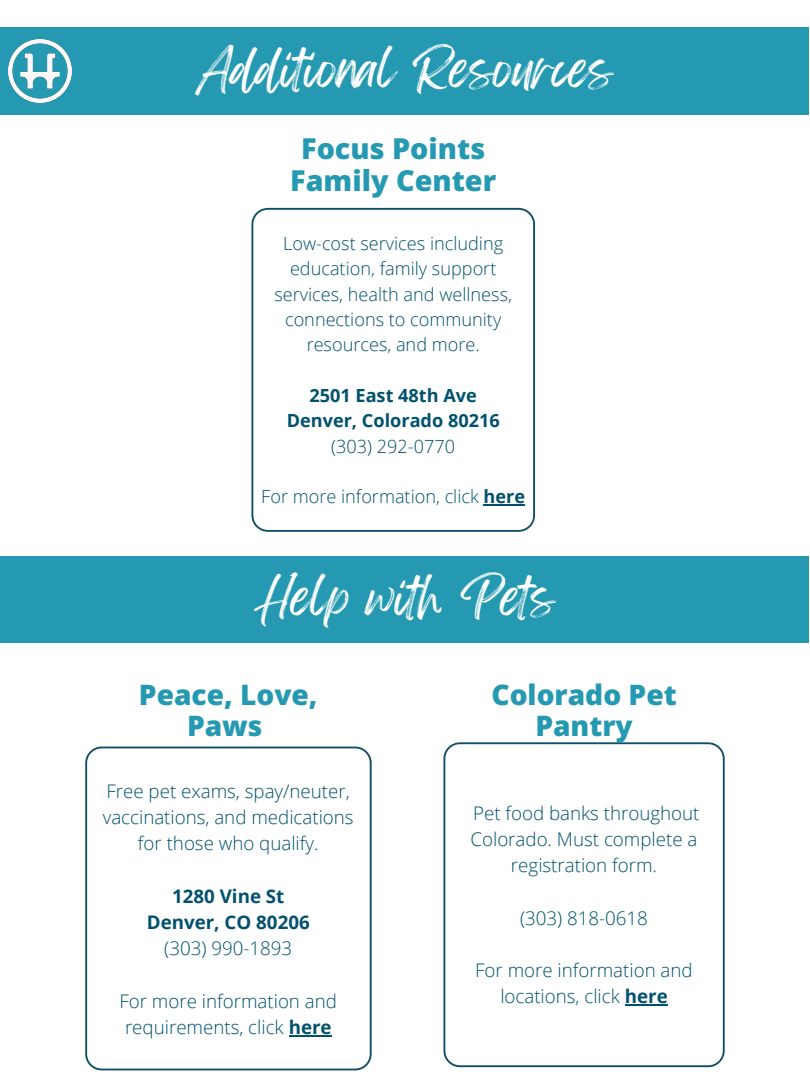
<style>
.page{position:relative;width:810px;height:1080px;background:#fff}
.page>*{position:absolute;margin:0;border:0;box-sizing:border-box;transform-origin:0 0}
.t1{font:43.75px "Feeling Passionate";color:#fefffe}
.t2{font:800 28.75px/31.9px "Open Sans";color:#2599b1;text-align:center}
.t3{font:800 28.12px/30.9px "Open Sans";color:#2599b1;text-align:center}
.t4{font:300 18.75px/26.2px "Open Sans";color:#01516d;text-align:center}
.t5{font:700 18.75px/26.2px "Open Sans";color:#01516d;text-align:center}
.t6{font:300 18.12px/25.3px "Open Sans";color:#01516d;text-align:center}
.t7{font:700 18.12px/25.3px "Open Sans";color:#01516d;text-align:center}
.s1{font-weight:700}
</style>
<div class="page">
<div style="left:0;top:28px;width:809px;height:87px;background:#2599b1"></div>
<img style="left:8px;top:40px;width:63px;height:63px">
<svg style="left:251px;top:208px;width:284px;height:324px"></svg>
<hr style="left:484px;top:504px;width:41px;height:2px;background:#01516d">
<div style="left:0;top:556px;width:809px;height:86px;background:#2599b1"></div>
<svg style="left:85px;top:747px;width:287px;height:323px"></svg>
<hr style="left:289px;top:1035px;width:43px;height:2px;background:#01516d">
<svg style="left:443px;top:742px;width:282px;height:325px"></svg>
<hr style="left:625px;top:1004px;width:43px;height:2px;background:#01516d">
<h1 class="t1" style="left:197px;top:34px;width:418px">Additional Resources</h1>
<h2 class="t2" style="left:290px;top:132px;width:207px">Focus Points<br>Family Center</h2>
<p class="t6" style="left:274px;top:230px;width:239px">Low-cost services including education, family support services, health and wellness, connections to community resources, and more.</p>
<p class="t7" style="left:287px;top:382px;width:215px">2501 East 48th Ave<br>Denver, Colorado 80216</p>
<p class="t6" style="left:331px;top:433px;width:125px">(303) 292-0770</p>
<p class="t6" style="left:261px;top:484px;width:265px">For more information, click <span class="s1">here</span></p>
<h1 class="t1" style="left:255px;top:562px;width:302px">Help with Pets</h1>
<h3 class="t3" style="left:139px;top:679px;width:180px">Peace, Love,<br>Paws</h3>
<p class="t4" style="left:103px;top:777px;width:252px">Free pet exams, spay/neuter, vaccinations, and medications for those who qualify.</p>
<p class="t5" style="left:147px;top:882px;width:164px">1280 Vine St<br>Denver, CO 80206</p>
<p class="t4" style="left:164px;top:935px;width:129px">(303) 990-1893</p>
<p class="t4" style="left:119px;top:987px;width:219px;text-align:left">For more information and requirements, click <span class="s1">here</span></p>
<h3 class="t3" style="left:491px;top:679px;width:187px">Colorado Pet<br>Pantry</h3>
<p class="t4" style="left:471px;top:799px;width:231px">Pet food banks throughout<br>Colorado. Must complete a registration form.</p>
<p class="t4" style="left:520px;top:904px;width:129px">(303) 818-0618</p>
<p class="t4" style="left:475px;top:957px;width:219px">For more information and locations, click <span class="s1">here</span></p>
</div>
